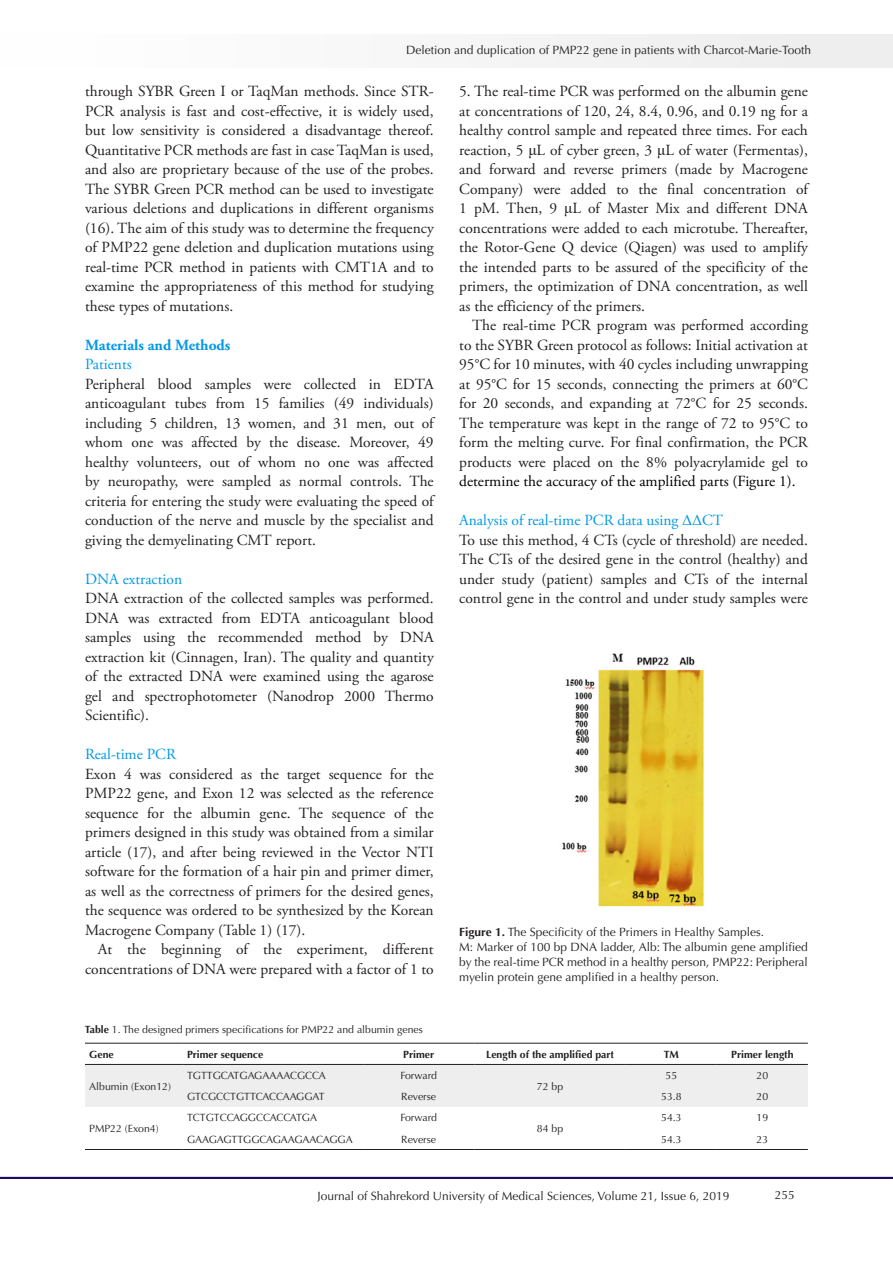
<style>
.page{position:relative;width:893px;height:1263px;background:#fff}
.page>*{position:absolute;margin:0;border:0;box-sizing:border-box;transform-origin:0 0}
.t1{font:15.45px/19.5px "Adobe Garamond Pro";color:#231f20;text-align:justify}
.t2{font:15.45px "Adobe Garamond Pro";color:#0099e5}
.t3{font:700 15.45px "Adobe Garamond Pro";color:#0099e5}
.t4{font:12px/15px "Optima LT Std";color:#231f20;text-align:justify}
.t5{font:10.5px "Optima LT Std";color:#231f20}
.t6{font:700 10.5px "Optima LT Std";color:#231f20}
.s1{font-family:"Times New Roman"}
.s2{color:#000}
.s3{font-weight:700}
</style>
<div class="page">
<hr style="left:0;top:1177px;width:893px;height:1px;background:#190066">
<div style="left:0;top:35px;width:892px;height:33px;background:#f6f6f6"></div>
<img style="left:562px;top:653px;width:142px;height:254px">
<div style="left:85px;top:1065px;width:723px;height:42px;background:#eee"></div>
<hr style="left:85px;top:1043px;width:98px;height:1px;background:#231f20">
<hr style="left:183px;top:1043px;width:180px;height:1px;background:#231f20">
<hr style="left:363px;top:1043px;width:111px;height:1px;background:#231f20">
<hr style="left:474px;top:1043px;width:152px;height:1px;background:#231f20">
<hr style="left:626px;top:1043px;width:91px;height:1px;background:#231f20">
<hr style="left:717px;top:1043px;width:91px;height:1px;background:#231f20">
<hr style="left:85px;top:1064px;width:98px;height:1px;background:#231f20">
<hr style="left:183px;top:1064px;width:180px;height:1px;background:#231f20">
<hr style="left:363px;top:1064px;width:111px;height:1px;background:#231f20">
<hr style="left:474px;top:1064px;width:152px;height:1px;background:#231f20">
<hr style="left:626px;top:1064px;width:91px;height:1px;background:#231f20">
<hr style="left:717px;top:1064px;width:91px;height:1px;background:#231f20">
<hr style="left:85px;top:1149px;width:98px;height:1px;background:#231f20">
<hr style="left:183px;top:1149px;width:180px;height:1px;background:#231f20">
<hr style="left:363px;top:1149px;width:111px;height:1px;background:#231f20">
<hr style="left:474px;top:1149px;width:152px;height:1px;background:#231f20">
<hr style="left:626px;top:1149px;width:91px;height:1px;background:#231f20">
<hr style="left:717px;top:1149px;width:91px;height:1px;background:#231f20">
<p class="t4" style="left:406px;top:43px;width:406px">Deletion and duplication of PMP22 gene in patients with Charcot-Marie-Tooth</p>
<p class="t1" style="left:85px;top:82px;width:350px">through SYBR Green I or TaqMan methods. Since STR-PCR analysis is fast and cost-effective, it is widely used, but low sensitivity is considered a disadvantage thereof.<br>Quantitative PCR methods are fast in case TaqMan is used, and also are proprietary because of the use of the probes.<br>The SYBR Green PCR method can be used to investigate various deletions and duplications in different organisms (16). The aim of this study was to determine the frequency of PMP22 gene deletion and duplication mutations using real-time PCR method in patients with CMT1A and to examine the appropriateness of this method for studying these types of mutations.</p>
<p class="t3" style="left:85px;top:336px;width:147px">Materials and Methods</p>
<p class="t2" style="left:85px;top:355px;width:48px">Patients</p>
<p class="t1" style="left:85px;top:375px;width:350px">Peripheral blood samples were collected in EDTA anticoagulant tubes from 15 families (49 individuals) including 5 children, 13 women, and 31 men, out of whom one was affected by the disease. Moreover, 49 healthy volunteers, out of whom no one was affected by neuropathy, were sampled as normal controls. The criteria for entering the study were evaluating the speed of conduction of the nerve and muscle by the specialist and giving the demyelinating CMT report.</p>
<p class="t2" style="left:85px;top:570px;width:99px">DNA extraction</p>
<p class="t1" style="left:85px;top:589px;width:350px">DNA extraction of the collected samples was performed.<br>DNA was extracted from EDTA anticoagulant blood samples using the recommended method by DNA extraction kit (Cinnagen, Iran). The quality and quantity of the extracted DNA were examined using the agarose gel and spectrophotometer (Nanodrop 2000 Thermo Scientific).</p>
<p class="t2" style="left:85px;top:745px;width:92px">Real-time PCR</p>
<p class="t1" style="left:85px;top:765px;width:350px">Exon 4 was considered as the target sequence for the PMP22 gene, and Exon 12 was selected as the reference sequence for the albumin gene. The sequence of the primers designed in this study was obtained from a similar article (17), and after being reviewed in the Vector NTI software for the formation of a hair pin and primer dimer, as well as the correctness of primers for the desired genes, the sequence was ordered to be synthesized by the Korean Macrogene Company (Table 1) (17).</p>
<p class="t1" style="left:85px;top:940px;width:350px;text-align:right">At the beginning of the experiment, different concentrations of DNA were prepared with a factor of 1 to</p>
<p class="t1" style="left:459px;top:82px;width:350px">5. The real-time PCR was performed on the albumin gene at concentrations of 120, 24, 8.4, 0.96, and 0.19 ng for a healthy control sample and repeated three times. For each reaction, 5 <span class="s1">μ</span>L of cyber green, 3 <span class="s1">μ</span>L of water (Fermentas), and forward and reverse primers (made by Macrogene Company) were added to the final concentration of 1 pM. Then, 9 <span class="s1">μ</span>L of Master Mix and different DNA concentrations were added to each microtube. Thereafter, the Rotor-Gene Q device (Qiagen) was used to amplify the intended parts to be assured of the specificity of the primers, the optimization of DNA concentration, as well as the efficiency of the primers.</p>
<p class="t1" style="left:459px;top:316px;width:350px;text-indent:13px">The real-time PCR program was performed according to the SYBR Green protocol as follows: Initial activation at 95°C for 10 minutes, with 40 cycles including unwrapping at 95°C for 15 seconds, connecting the primers at 60°C for 20 seconds, and expanding at 72°C for 25 seconds.<br>The temperature was kept in the range of 72 to 95°C to form the melting curve. For final confirmation, the PCR products were placed on the 8% polyacrylamide gel to <span class="s2">determine the accuracy of the amplified parts (Figure 1).</span></p>
<p class="t2" style="left:459px;top:511px;width:265px">Analysis of real-time PCR data using <span class="s1">ΔΔ</span>CT</p>
<p class="t1" style="left:459px;top:531px;width:350px">To use this method, 4 CTs (cycle of threshold) are needed.<br>The CTs of the desired gene in the control (healthy) and under study (patient) samples and CTs of the internal control gene in the control and under study samples were</p>
<p class="t4" style="left:459px;top:925px;width:306px"><span class="s3">Figure 1.</span> The Specificity of the Primers in Healthy Samples.</p>
<p class="t4" style="left:459px;top:940px;width:350px">M: Marker of 100 bp DNA ladder, Alb: The albumin gene amplified by the real-time PCR method in a healthy person, PMP22: Peripheral myelin protein gene amplified in a healthy person.</p>
<p class="t5" style="left:85px;top:1023px;width:339px"><span class="s3">Table</span> 1. The designed primers specifications for PMP22 and albumin genes</p>
<p class="t6" style="left:89px;top:1048px;width:26px">Gene</p>
<p class="t6" style="left:187px;top:1048px;width:78px">Primer sequence</p>
<p class="t6" style="left:403px;top:1048px;width:32px">Primer</p>
<p class="t6" style="left:486px;top:1048px;width:129px">Length of the amplified part</p>
<p class="t6" style="left:664px;top:1048px;width:17px">TM</p>
<p class="t6" style="left:731px;top:1048px;width:64px">Primer length</p>
<p class="t5" style="left:89px;top:1080px;width:83px">Albumin (Exon12)</p>
<p class="t5" style="left:187px;top:1069px;width:140px">TGTTGCATGAGAAAACGCCA</p>
<p class="t5" style="left:400px;top:1069px;width:38px">Forward</p>
<p class="t5" style="left:665px;top:1069px;width:13px">55</p>
<p class="t5" style="left:756px;top:1069px;width:13px">20</p>
<p class="t5" style="left:537px;top:1080px;width:28px">72 bp</p>
<p class="t5" style="left:187px;top:1090px;width:139px">GTCGCCTGTTCACCAAGGAT</p>
<p class="t5" style="left:401px;top:1090px;width:36px">Reverse</p>
<p class="t5" style="left:661px;top:1090px;width:22px">53.8</p>
<p class="t5" style="left:756px;top:1090px;width:13px">20</p>
<p class="t5" style="left:89px;top:1122px;width:71px">PMP22 (Exon4)</p>
<p class="t5" style="left:187px;top:1112px;width:132px">TCTGTCCAGGCCACCATGA</p>
<p class="t5" style="left:400px;top:1112px;width:38px">Forward</p>
<p class="t5" style="left:661px;top:1112px;width:22px">54.3</p>
<p class="t5" style="left:756px;top:1112px;width:13px">19</p>
<p class="t5" style="left:537px;top:1122px;width:28px">84 bp</p>
<p class="t5" style="left:187px;top:1133px;width:167px">GAAGAGTTGGCAGAAGAACAGGA</p>
<p class="t5" style="left:401px;top:1133px;width:36px">Reverse</p>
<p class="t5" style="left:661px;top:1133px;width:22px">54.3</p>
<p class="t5" style="left:756px;top:1133px;width:13px">23</p>
<p class="t4" style="left:318px;top:1189px;width:413px">Journal of Shahrekord University of Medical Sciences, Volume 21, Issue 6, 2019</p>
<p class="t4" style="left:775px;top:1188px;width:22px">255</p>
</div>
